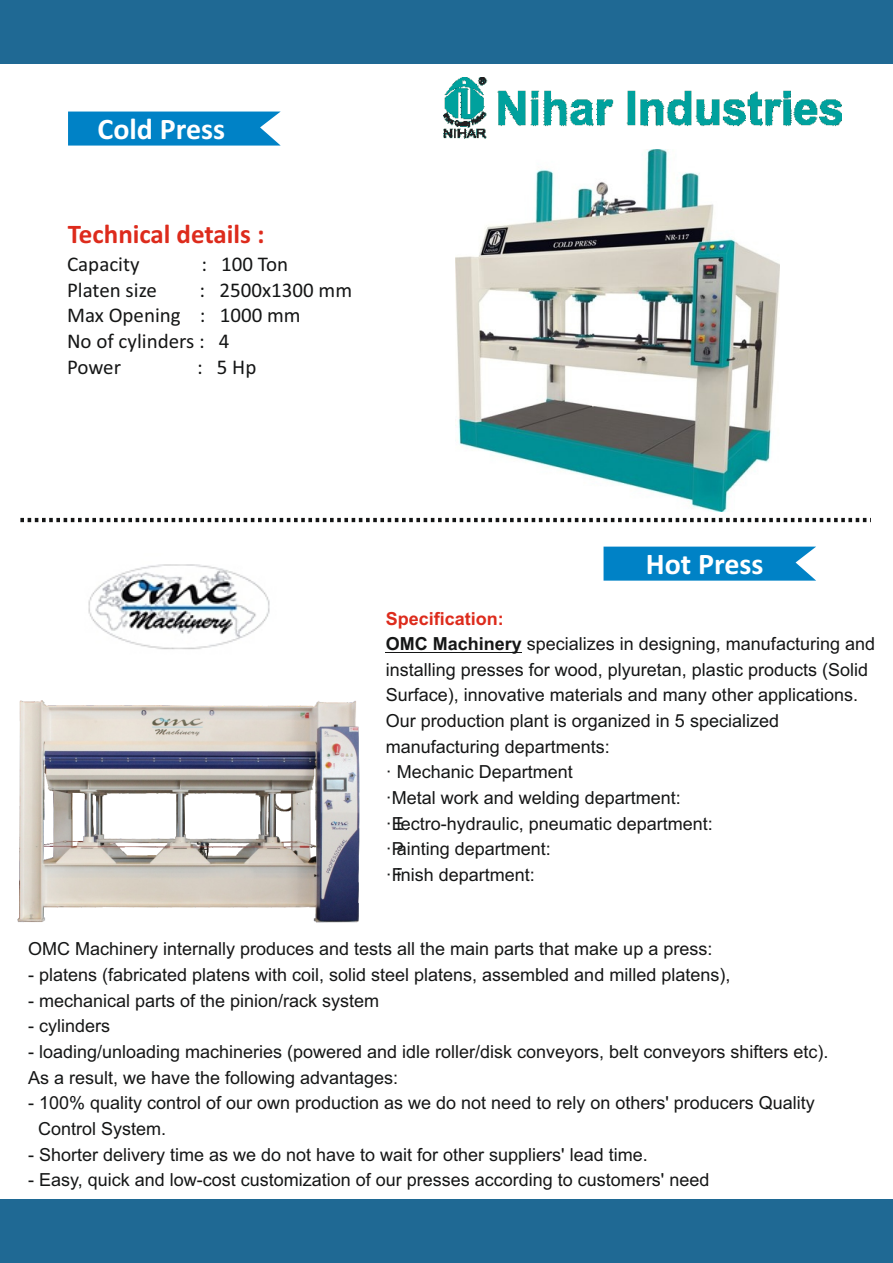
<style>
.page{position:relative;width:893px;height:1263px;background:#fff}
.page>*{position:absolute;margin:0;border:0;box-sizing:border-box;transform-origin:0 0}
.t1{font:700 30px "Calibri";color:#fff}
.t2{font:700 27px "Calibri";color:#dd2b1c}
.t3{font:21px/25.7px "Calibri";color:#151616}
.t4{font:18px/25.7px "Arial";color:#151616}
.s1{font-weight:700;color:#dd2b1c}
.s2{font-weight:700}
</style>
<div class="page">
<img style="left:456px;top:149px;width:323px;height:363px">
<img style="left:443px;top:77px;width:399px;height:61px">
<svg style="left:68px;top:112px;width:213px;height:34px;background:#1089c9"></svg>
<svg style="left:603px;top:547px;width:213px;height:34px;background:#0f89c9"></svg>
<img style="left:17px;top:700px;width:343px;height:223px">
<img style="left:88px;top:564px;width:182px;height:86px">
<hr style="left:386px;top:652px;width:136px;height:1px;background:#151616">
<div style="left:0;top:0;width:893px;height:64px;background:#1f6994"></div>
<div style="left:0;top:1199px;width:893px;height:64px;background:#1f6994"></div>
<svg style="left:20px;top:518px;width:851px;height:4px"></svg>
<h1 class="t1" style="left:98px;top:116px;width:129px">Cold Press</h1>
<h2 class="t2" style="left:68px;top:223px;width:198px">Technical details :</h2>
<p class="t3" style="left:67px;top:253px;width:74px">Capacity</p>
<p class="t3" style="left:201px;top:253px;width:88px">: 100 Ton</p>
<p class="t3" style="left:67px;top:279px;width:91px">Platen size</p>
<p class="t3" style="left:67px;top:279px;width:287px;text-indent:133px">: 2500x1300 mm<br>Max Opening : 1000 mm<br>No of cylinders : 4<br>Power</p>
<p class="t3" style="left:197px;top:356px;width:61px">: 5 Hp</p>
<h1 class="t1" style="left:646px;top:551px;width:119px">Hot Press</h1>
<p class="t4" style="left:386px;top:607px;width:491px"><span class="s1">Specification:<br></span><span class="s2">OMC Machinery</span> specializes in designing, manufacturing and installing presses for wood, plyuretan, plastic products (Solid Surface), innovative materials and many other applications.<br>Our production plant is organized in 5 specialized manufacturing departments:<br>· Mechanic Department<br>·Metal work and welding department:<br>·Electro-hydraulic, pneumatic department:<br>·Painting department:<br>·Finish department:</p>
<p class="t4" style="left:28px;top:938px;width:686px">OMC Machinery internally produces and tests all the main parts that make up a press:</p>
<p class="t4" style="left:28px;top:963px;width:704px">- platens (fabricated platens with coil, solid steel platens, assembled and milled platens),</p>
<p class="t4" style="left:28px;top:989px;width:353px">- mechanical parts of the pinion/rack system</p>
<p class="t4" style="left:28px;top:1015px;width:84px">- cylinders</p>
<p class="t4" style="left:28px;top:1040px;width:802px">- loading/unloading machineries (powered and idle roller/disk conveyors, belt conveyors shifters etc).<br>As a result, we have the following advantages:</p>
<p class="t4" style="left:38px;top:1092px;width:778px;text-indent:-10px">- 100% quality control of our own production as we do not need to rely on others' producers Quality<br>Control System.</p>
<p class="t4" style="left:28px;top:1143px;width:621px">- Shorter delivery time as we do not have to wait for other suppliers' lead time.</p>
<p class="t4" style="left:28px;top:1169px;width:683px">- Easy, quick and low-cost customization of our presses according to customers' need</p>
</div>
